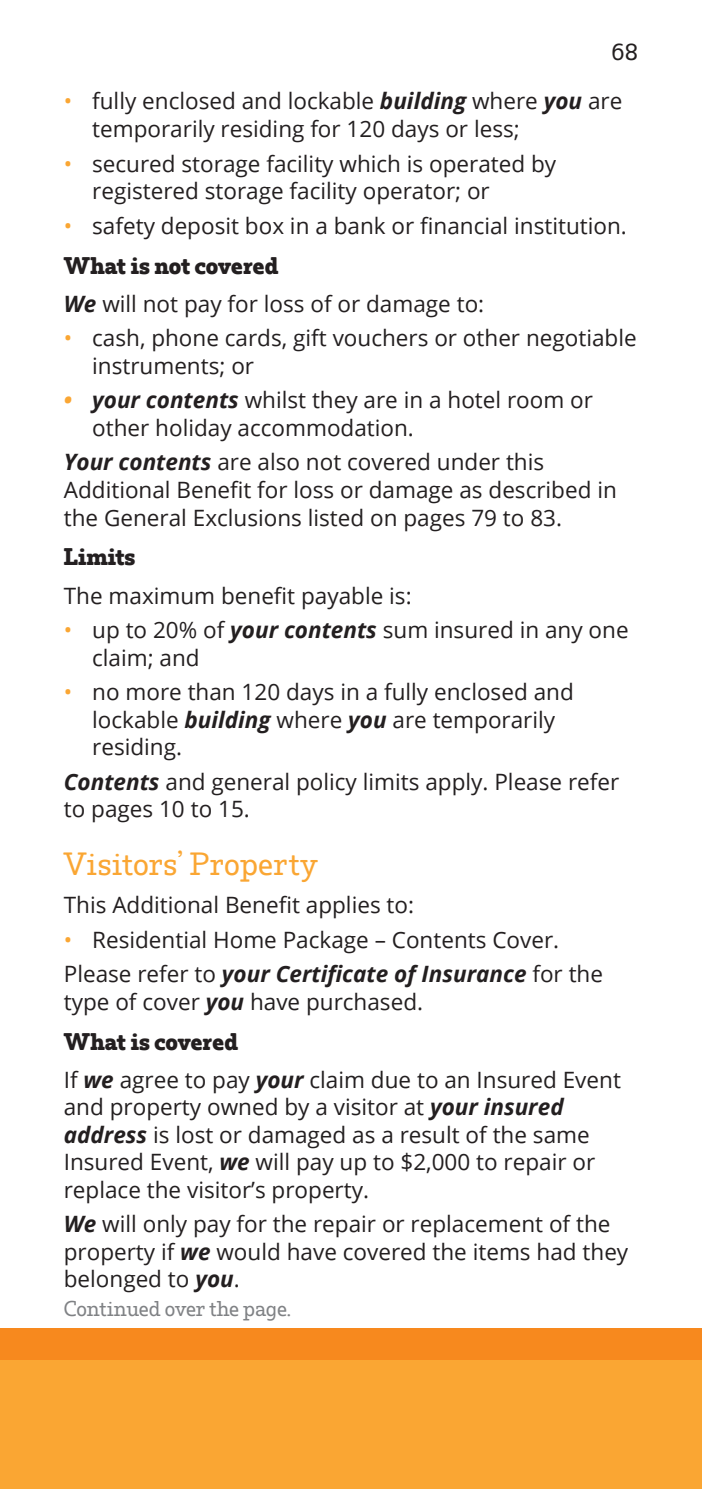
<style>
.page{position:relative;width:702px;height:1489px;background:#fff}
.page>*{position:absolute;margin:0;border:0;box-sizing:border-box;transform-origin:0 0}
.t1{font:30px "Bankwest Serif";letter-spacing:.01em;color:#faa633}
.t2{font:22.5px/27.5px "Open Sans";color:#231f20}
.t3{font:700 22.5px "Bankwest Serif";letter-spacing:-.005em;color:#231f20}
.t4{font:22.5px "Bankwest Serif";color:#231f20}
.t5{font:20px "Bankwest Serif";letter-spacing:-.005em;color:#808285}
.s1{color:#faa633}
.s2{font-weight:700;font-style:italic}
.s3{font-weight:700;font-style:italic;color:#faa633}
</style>
<div class="page">
<div style="left:0;top:1327px;width:702px;height:161px;background:#faa633"></div>
<div style="left:0;top:1327px;width:702px;height:32px;background:#f7891e"></div>
<p class="t4" style="left:611px;top:40px;width:28px">68</p>
<p class="t2" style="left:92px;top:87px;width:531px;text-indent:-28px"><span class="s1">•</span> fully enclosed and lockable <span class="s2">building</span> where <span class="s2">you</span> are temporarily residing for 120 days or less;</p>
<p class="t2" style="left:92px;top:149px;width:465px;text-indent:-28px"><span class="s1">•</span> secured storage facility which is operated by registered storage facility operator; or</p>
<p class="t2" style="left:64px;top:211px;width:564px"><span class="s1">•</span> safety deposit box in a bank or financial institution.</p>
<p class="t3" style="left:64px;top:254px;width:216px">What is not covered</p>
<p class="t2" style="left:64px;top:289px;width:422px"><span class="s2">We</span> will not pay for loss of or damage to:</p>
<p class="t2" style="left:92px;top:324px;width:546px;text-indent:-28px"><span class="s1">•</span> cash, phone cards, gift vouchers or other negotiable instruments; or</p>
<p class="t2" style="left:92px;top:386px;width:502px;text-indent:-28px"><span class="s3">•</span> <span class="s2">your contents</span> whilst they are in a hotel room or other holiday accommodation.</p>
<p class="t2" style="left:64px;top:448px;width:554px"><span class="s2">Your contents</span> are also not covered under this<br>Additional Benefit for loss or damage as described in the General Exclusions listed on pages 79 to 83.</p>
<p class="t3" style="left:64px;top:545px;width:73px">Limits</p>
<p class="t2" style="left:64px;top:581px;width:349px">The maximum benefit payable is:</p>
<p class="t2" style="left:92px;top:615px;width:538px;text-indent:-28px"><span class="s1">•</span> up to 20% of <span class="s2">your contents</span> sum insured in any one claim; and</p>
<p class="t2" style="left:92px;top:677px;width:483px;text-indent:-28px"><span class="s1">•</span> no more than 120 days in a fully enclosed and lockable <span class="s2">building</span> where <span class="s2">you</span> are temporarily residing.</p>
<p class="t2" style="left:64px;top:767px;width:557px"><span class="s2">Contents</span> and general policy limits apply. Please refer to pages 10 to 15.</p>
<h1 class="t1" style="left:64px;top:849px;width:255px">Visitors’ Property</h1>
<p class="t2" style="left:64px;top:890px;width:352px">This Additional Benefit applies to:</p>
<p class="t2" style="left:64px;top:921px;width:540px;line-height:34.5px"><span class="s1">•</span> Residential Home Package – Contents Cover.<br>Please refer to <span class="s2">your Certificate of Insurance</span> for the</p>
<p class="t2" style="left:64px;top:987px;width:361px">type of cover <span class="s2">you</span> have purchased.</p>
<p class="t3" style="left:64px;top:1029px;width:176px">What is covered</p>
<p class="t2" style="left:64px;top:1065px;width:558px">If <span class="s2">we</span> agree to pay <span class="s2">your</span> claim due to an Insured Event and property owned by a visitor at <span class="s2">your insured address</span> is lost or damaged as a result of the same Insured Event, <span class="s2">we</span> will pay up to $2,000 to repair or replace the visitor’s property.</p>
<p class="t2" style="left:64px;top:1209px;width:566px"><span class="s2">We</span> will only pay for the repair or replacement of the property if <span class="s2">we</span> would have covered the items had they belonged to <span class="s2">you</span>.</p>
<p class="t5" style="left:64px;top:1298px;width:228px">Continued over the page.</p>
</div>
